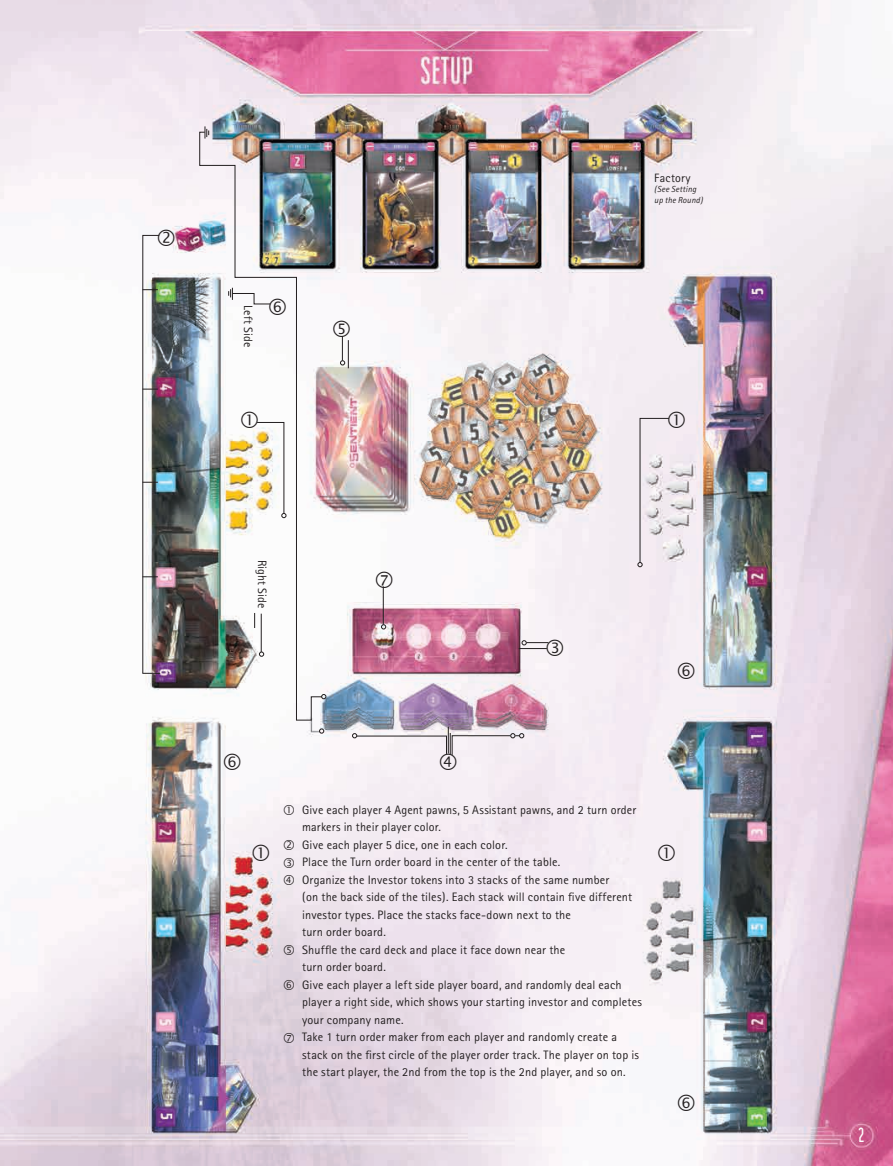
<style>
.page{position:relative;width:893px;height:1166px;background:#fff}
.page>*{position:absolute;margin:0;border:0;box-sizing:border-box;transform-origin:0 0}
.t1{font:700 24.5px "Modula";color:#fff}
.t2{font:12.25px/17.5px "Rotis Sans Serif";letter-spacing:.015em;color:#231f20}
.t3{font:12.08px "Rotis Sans Serif";letter-spacing:.015em;color:#231f20}
.t4{font:italic 8.75px/10.5px "Rotis Sans Serif";letter-spacing:.015em;color:#231f20}
</style>
<div class="page">
<img style="left:0;top:0;width:893px;height:1166px">
<img style="left:199px;top:132px;width:124px;height:589px">
<svg style="left:321px;top:694px;width:5px;height:5px"></svg>
<svg style="left:319px;top:728px;width:5px;height:5px"></svg>
<svg style="left:259px;top:652px;width:5px;height:4px"></svg>
<hr style="left:261px;top:614px;width:1px;height:38px;background:#231f20">
<svg style="left:381px;top:624px;width:5px;height:5px"></svg>
<hr style="left:383px;top:586px;width:1px;height:39px;background:#231f20">
<svg style="left:254px;top:613px;width:1px;height:15px"></svg>
<svg style="left:205px;top:126px;width:4px;height:13px"></svg>
<svg style="left:638px;top:412px;width:47px;height:155px;background:#e5dfe4"></svg>
<img style="left:142px;top:230px;width:33px;height:444px">
<img style="left:241px;top:412px;width:45px;height:106px">
<svg style="left:253px;top:844px;width:16px;height:17px"></svg>
<svg style="left:658px;top:844px;width:17px;height:17px"></svg>
<svg style="left:519px;top:639px;width:44px;height:17px"></svg>
<svg style="left:333px;top:321px;width:17px;height:47px"></svg>
<svg style="left:352px;top:727px;width:172px;height:43px"></svg>
<svg style="left:228px;top:288px;width:58px;height:27px"></svg>
<svg style="left:224px;top:753px;width:17px;height:17px"></svg>
<svg style="left:678px;top:1094px;width:16px;height:17px"></svg>
<svg style="left:678px;top:662px;width:16px;height:17px"></svg>
<svg style="left:376px;top:571px;width:16px;height:17px"></svg>
<svg style="left:284px;top:805px;width:10px;height:10px"></svg>
<svg style="left:284px;top:840px;width:10px;height:10px"></svg>
<svg style="left:284px;top:857px;width:10px;height:11px"></svg>
<svg style="left:284px;top:875px;width:10px;height:10px"></svg>
<svg style="left:284px;top:945px;width:10px;height:10px"></svg>
<svg style="left:284px;top:980px;width:10px;height:10px"></svg>
<svg style="left:284px;top:1032px;width:10px;height:11px"></svg>
<p class="t3" style="left:255px;top:305px;width:44px;rotate:90deg">Left Side</p>
<p class="t3" style="left:654px;top:171px;width:38px">Factory</p>
<p class="t4" style="left:654px;top:184px;width:50px">(See Setting up the Round)</p>
<p class="t3" style="left:269px;top:560px;width:50px;rotate:90deg">Right Side</p>
<p class="t2" style="left:302px;top:800px;width:341px">Give each player 4 Agent pawns, 5 Assistant pawns, and 2 turn order markers in their player color.<br>Give each player 5 dice, one in each color.<br>Place the Turn order board in the center of the table.<br>Organize the Investor tokens into 3 stacks of the same number<br>(on the back side of the tiles). Each stack will contain five different investor types. Place the stacks face-down next to the<br>turn order board.<br>Shuffle the card deck and place it face down near the<br>turn order board.<br>Give each player a left side player board, and randomly deal each player a right side, which shows your starting investor and completes your company name.<br>Take 1 turn order maker from each player and randomly create a stack on the first circle of the player order track. The player on top is the start player, the 2nd from the top is the 2nd player, and so on.</p>
<h1 class="t1" style="left:858px;top:1124px;width:7px">2</h1>
</div>
